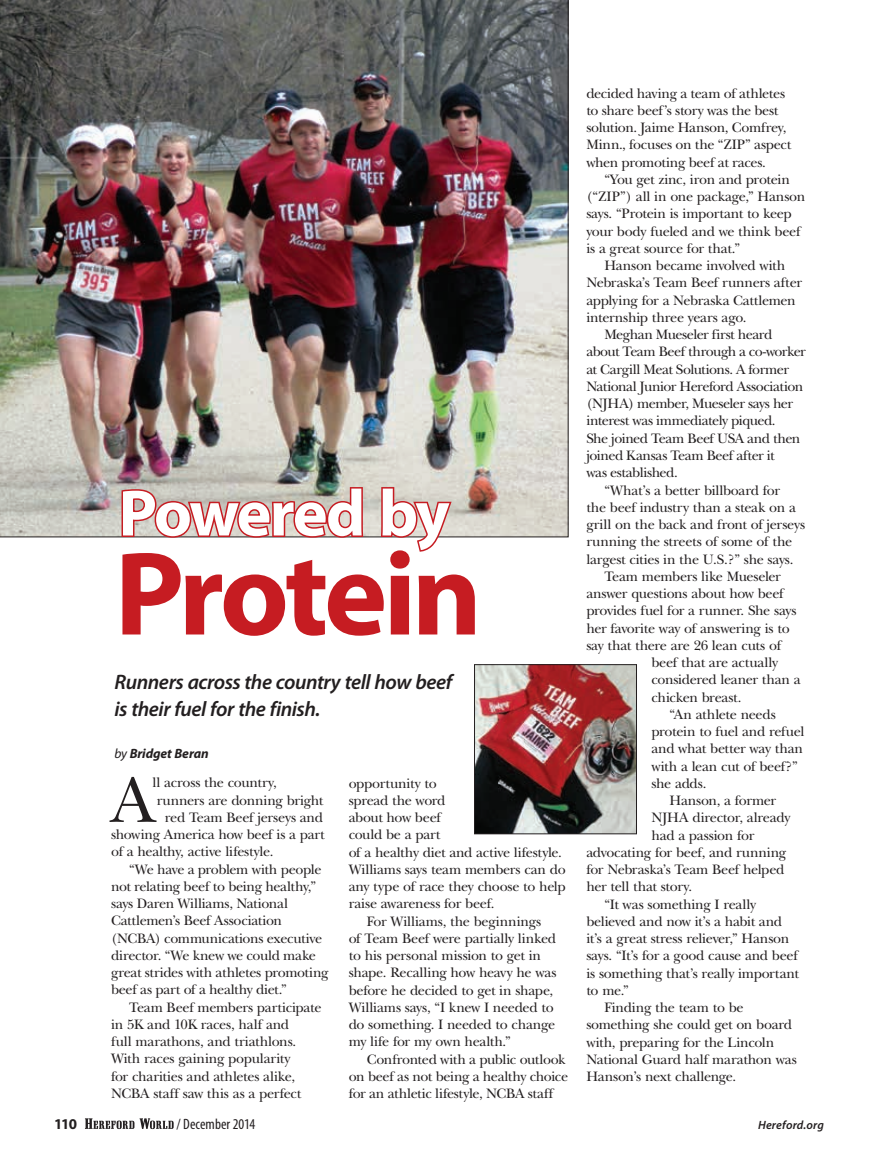
<style>
.page{position:relative;width:878px;height:1161px;background:#fff}
.page>*{position:absolute;margin:0;border:0;box-sizing:border-box;transform-origin:0 0}
.t1{font:700 120px "Myriad Pro";letter-spacing:-.04em;color:#c61c22}
.t2{font:66.45px "New Baskerville";color:#231f20}
.t3{font:700 66px "Myriad Pro";letter-spacing:-.04em;color:#fff}
.t4{font:italic 600 21px/27px "Myriad Pro";letter-spacing:-.025em;color:#231f20}
.t5{font:condensed 15px "Myriad Pro";letter-spacing:.005em;color:#231f20}
.t6{font:700 15px "Myriad Pro";color:#231f20}
.t7{font:14.25px/17.2px "New Baskerville";letter-spacing:-.02em;color:#231f20}
.t8{font:14.25px "New Baskerville";letter-spacing:-.04em;color:#231f20}
.t9{font:italic 700 13.5px "Myriad Pro";letter-spacing:-.005em;color:#231f20}
.t10{font:italic 600 12px "Myriad Pro";letter-spacing:.015em;color:#231f20}
.s1{font-weight:400}
</style>
<div class="page">
<img style="left:0;top:0;width:568px;height:537px">
<svg style="left:120px;top:486px;width:245px;height:52px;background:#c79590"></svg>
<svg style="left:379px;top:486px;width:74px;height:66px"></svg>
<img style="left:476px;top:666px;width:158px;height:166px">
<div style="left:474px;top:664px;width:162px;height:170px;border:1px solid #231f20"></div>
<svg style="left:85px;top:1118px;width:89px;height:11px"></svg>
<h3 class="t3" style="left:119px;top:476px;width:332px">Powered by</h3>
<h1 class="t1" style="left:114px;top:527px;width:369px">Protein</h1>
<h3 class="t4" style="left:114px;top:668px;width:339px">Runners across the country tell how beef is their fuel for the finish.</h3>
<p class="t9" style="left:114px;top:745px;width:96px"><span class="s1">by</span> Bridget Beran</p>
<h2 class="t2" style="left:111px;top:762px;width:45px">A</h2>
<p class="t7" style="left:153px;top:774px;width:126px">ll across the country,</p>
<p class="t7" style="left:157px;top:791px;width:168px">runners are donning bright</p>
<p class="t7" style="left:165px;top:809px;width:160px">red Team Beef jerseys and</p>
<p class="t7" style="left:111px;top:826px;width:215px">showing America how beef is a part</p>
<p class="t7" style="left:111px;top:843px;width:164px">of a healthy, active lifestyle.</p>
<p class="t7" style="left:129px;top:861px;width:194px">“We have a problem with people</p>
<p class="t7" style="left:111px;top:878px;width:207px">not relating beef to being healthy,”</p>
<p class="t7" style="left:111px;top:895px;width:178px">says Daren Williams, National</p>
<p class="t7" style="left:111px;top:912px;width:172px">Cattlemen’s Beef Association</p>
<p class="t7" style="left:111px;top:930px;width:213px">(NCBA) communications executive</p>
<p class="t7" style="left:111px;top:947px;width:206px">director. “We knew we could make</p>
<p class="t7" style="left:111px;top:964px;width:219px">great strides with athletes promoting</p>
<p class="t7" style="left:111px;top:981px;width:177px">beef as part of a healthy diet.”</p>
<p class="t7" style="left:129px;top:999px;width:194px">Team Beef members participate</p>
<p class="t7" style="left:111px;top:1016px;width:180px">in 5K and 10K races, half and</p>
<p class="t7" style="left:111px;top:1033px;width:187px">full marathons, and triathlons.</p>
<p class="t7" style="left:111px;top:1050px;width:181px">With races gaining popularity</p>
<p class="t7" style="left:111px;top:1068px;width:186px">for charities and athletes alike,</p>
<p class="t7" style="left:111px;top:1085px;width:192px">NCBA staff saw this as a perfect</p>
<p class="t7" style="left:349px;top:774px;width:90px">opportunity to</p>
<p class="t7" style="left:349px;top:792px;width:98px">spread the word</p>
<p class="t7" style="left:349px;top:809px;width:94px">about how beef</p>
<p class="t7" style="left:349px;top:826px;width:93px">could be a part</p>
<p class="t7" style="left:349px;top:843px;width:215px">of a healthy diet and active lifestyle.</p>
<p class="t7" style="left:349px;top:861px;width:218px">Williams says team members can do</p>
<p class="t7" style="left:349px;top:878px;width:218px">any type of race they choose to help</p>
<p class="t7" style="left:349px;top:895px;width:147px">raise awareness for beef.</p>
<p class="t7" style="left:367px;top:912px;width:176px">For Williams, the beginnings</p>
<p class="t7" style="left:349px;top:930px;width:209px">of Team Beef were partially linked</p>
<p class="t7" style="left:349px;top:947px;width:194px">to his personal mission to get in</p>
<p class="t7" style="left:349px;top:964px;width:209px">shape. Recalling how heavy he was</p>
<p class="t7" style="left:349px;top:981px;width:206px">before he decided to get in shape,</p>
<p class="t7" style="left:349px;top:999px;width:206px">Williams says, “I knew I needed to</p>
<p class="t7" style="left:349px;top:1016px;width:208px">do something. I needed to change</p>
<p class="t7" style="left:349px;top:1033px;width:164px">my life for my own health.”</p>
<p class="t7" style="left:367px;top:1050px;width:200px">Confronted with a public outlook</p>
<p class="t7" style="left:349px;top:1068px;width:221px">on beef as not being a healthy choice</p>
<p class="t7" style="left:349px;top:1085px;width:206px">for an athletic lifestyle, NCBA staff</p>
<p class="t7" style="left:586px;top:84px;width:206px">decided having a team of athletes to share beef’s story was the best solution. Jaime Hanson, Comfrey,<br>Minn., focuses on the “ZIP” aspect when promoting beef at races.</p>
<p class="t7" style="left:586px;top:171px;width:220px;text-indent:18px">“You get zinc, iron and protein (“ZIP”) all in one package,” Hanson says. “Protein is important to keep your body fueled and we think beef is a great source for that.”</p>
<p class="t7" style="left:604px;top:257px;width:183px">Hanson became involved with</p>
<p class="t7" style="left:586px;top:274px;width:217px">Nebraska’s Team Beef runners after</p>
<p class="t7" style="left:586px;top:292px;width:211px">applying for a Nebraska Cattlemen</p>
<p class="t7" style="left:586px;top:309px;width:162px">internship three years ago.</p>
<p class="t7" style="left:604px;top:326px;width:170px">Meghan Mueseler first heard</p>
<p class="t8" style="left:586px;top:344px;width:221px">about Team Beef through a co-worker</p>
<p class="t8" style="left:586px;top:361px;width:204px">at Cargill Meat Solutions. A former</p>
<p class="t7" style="left:586px;top:378px;width:218px">National Junior Hereford Association</p>
<p class="t8" style="left:586px;top:395px;width:208px">(NJHA) member, Mueseler says her</p>
<p class="t7" style="left:586px;top:412px;width:191px">interest was immediately piqued.</p>
<p class="t7" style="left:586px;top:430px;width:215px">She joined Team Beef USA and then</p>
<p class="t7" style="left:586px;top:447px;width:190px">joined Kansas Team Beef after it</p>
<p class="t7" style="left:586px;top:464px;width:93px">was established.</p>
<p class="t7" style="left:604px;top:481px;width:177px">“What’s a better billboard for</p>
<p class="t7" style="left:586px;top:499px;width:211px">the beef industry than a steak on a</p>
<p class="t7" style="left:586px;top:516px;width:220px">grill on the back and front of jerseys</p>
<p class="t7" style="left:586px;top:533px;width:207px">running the streets of some of the</p>
<p class="t7" style="left:586px;top:550px;width:209px">largest cities in the U.S.?” she says.</p>
<p class="t7" style="left:604px;top:568px;width:178px">Team members like Mueseler</p>
<p class="t7" style="left:586px;top:585px;width:199px">answer questions about how beef</p>
<p class="t7" style="left:586px;top:602px;width:212px">provides fuel for a runner. She says</p>
<p class="t7" style="left:586px;top:619px;width:205px">her favorite way of answering is to</p>
<p class="t7" style="left:586px;top:637px;width:196px">say that there are 26 lean cuts of</p>
<p class="t7" style="left:651px;top:654px;width:128px">beef that are actually</p>
<p class="t7" style="left:651px;top:671px;width:151px">considered leaner than a</p>
<p class="t7" style="left:651px;top:688px;width:91px">chicken breast.</p>
<p class="t7" style="left:669px;top:706px;width:108px">“An athlete needs</p>
<p class="t7" style="left:651px;top:723px;width:154px">protein to fuel and refuel</p>
<p class="t7" style="left:651px;top:740px;width:153px">and what better way than</p>
<p class="t7" style="left:651px;top:757px;width:148px">with a lean cut of beef?”</p>
<p class="t7" style="left:651px;top:775px;width:56px">she adds.</p>
<p class="t7" style="left:669px;top:792px;width:108px">Hanson, a former</p>
<p class="t7" style="left:651px;top:809px;width:140px">NJHA director, already</p>
<p class="t7" style="left:651px;top:827px;width:104px">had a passion for</p>
<p class="t7" style="left:586px;top:844px;width:201px">advocating for beef, and running</p>
<p class="t7" style="left:586px;top:861px;width:200px">for Nebraska’s Team Beef helped</p>
<p class="t7" style="left:586px;top:878px;width:107px">her tell that story.</p>
<p class="t7" style="left:604px;top:896px;width:153px">“It was something I really</p>
<p class="t7" style="left:586px;top:913px;width:197px">believed and now it’s a habit and</p>
<p class="t7" style="left:586px;top:930px;width:204px">it’s a great stress reliever,” Hanson</p>
<p class="t7" style="left:586px;top:947px;width:213px">says. “It’s for a good cause and beef</p>
<p class="t7" style="left:586px;top:965px;width:214px">is something that’s really important</p>
<p class="t7" style="left:586px;top:982px;width:44px">to me.”</p>
<p class="t7" style="left:604px;top:999px;width:141px">Finding the team to be</p>
<p class="t7" style="left:586px;top:1016px;width:207px">something she could get on board</p>
<p class="t7" style="left:586px;top:1034px;width:189px">with, preparing for the Lincoln</p>
<p class="t7" style="left:586px;top:1051px;width:212px">National Guard half marathon was</p>
<p class="t7" style="left:586px;top:1068px;width:151px">Hanson’s next challenge.</p>
<p class="t6" style="left:54px;top:1115px;width:25px">110</p>
<p class="t5" style="left:176px;top:1116px;width:80px">/ December 2014</p>
<p class="t10" style="left:758px;top:1118px;width:67px">Hereford.org</p>
</div>
